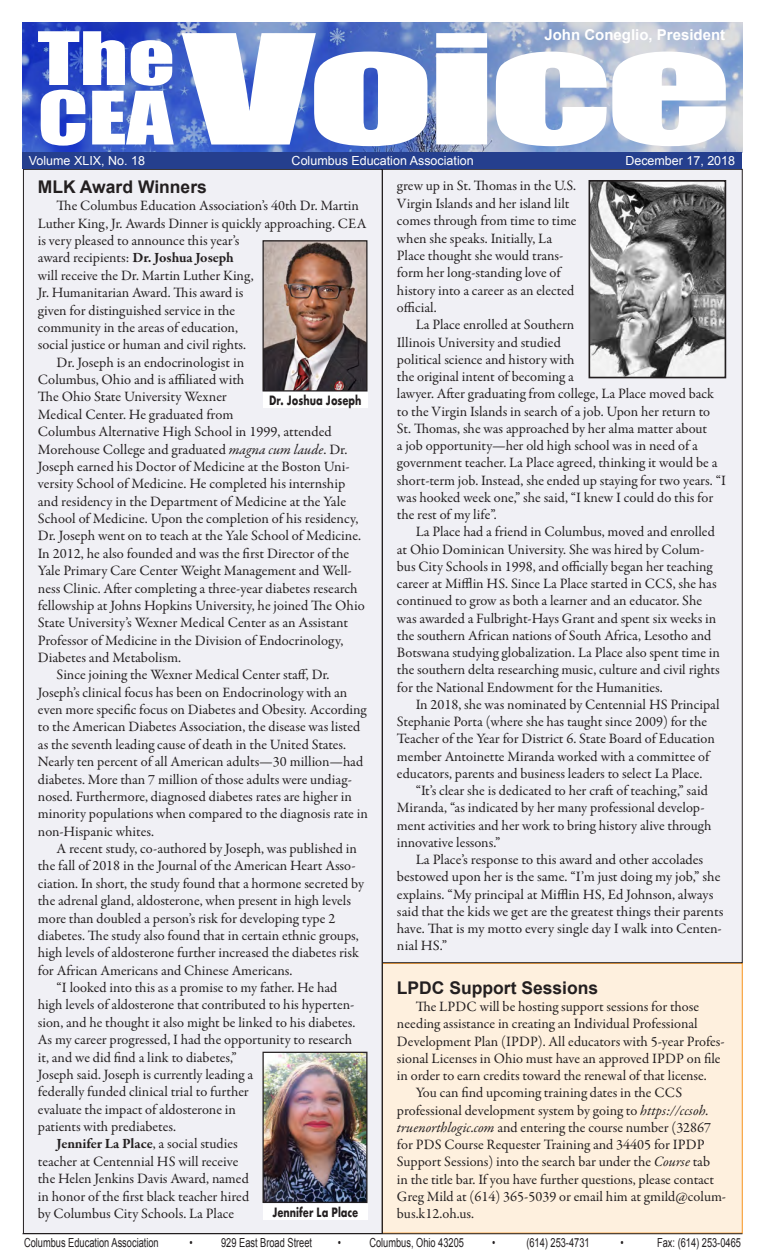
<style>
.page{position:relative;width:765px;height:1260px;background:#fff}
.page>*{position:absolute;margin:0;border:0;box-sizing:border-box;transform-origin:0 0}
.t1{font:68px "Impact";color:#fff;scale:1.35 1}
.t2{font:700 17.5px "Arial";color:#231f20}
.t3{font:700 15px "Arial";color:#fff}
.t4{font:14.38px/17.4px "Garamond Premr Pro";color:#231f20}
.t5{font:12.5px "Arial";color:#231f20;scale:.74 1}
.t6{font:12.5px "Arial";color:#fff}
.t7{font:700 12.5px "Futura";color:#231f20;scale:.76 1}
.s1{font-weight:700}
.s2{font-style:italic}
</style>
<div class="page">
<div style="left:382px;top:963px;width:361px;height:270px;background:#fef0de;border:1px solid #f7931d"></div>
<div style="left:382px;top:169px;width:360px;height:794px;background:#f0f0f5"></div>
<div style="left:23px;top:169px;width:359px;height:1064px;background:#f0f0f5"></div>
<img style="left:22px;top:22px;width:721px;height:131px">
<img style="left:592px;top:183px;width:131px;height:192px">
<div style="left:589px;top:180px;width:137px;height:198px;border:2px solid #231f20"></div>
<div style="left:22px;top:152px;width:720px;height:17px;background:#253f8e"></div>
<hr style="left:22px;top:1233px;width:720px;height:1px;background:#231f20">
<hr style="left:382px;top:169px;width:1px;height:1065px;background:#231f20">
<svg style="left:182px;top:33px;width:544px;height:113px"></svg>
<img style="left:264px;top:242px;width:101px;height:148px">
<div style="left:262px;top:240px;width:105px;height:152px;border:1px solid #231f20"></div>
<div style="left:263px;top:392px;width:105px;height:16px;background:#fff"></div>
<img style="left:264px;top:1054px;width:101px;height:147px">
<div style="left:262px;top:1052px;width:105px;height:151px;border:1px solid #231f20"></div>
<div style="left:263px;top:1204px;width:105px;height:15px;background:#fff"></div>
<p class="t1" style="left:38px;top:6px;width:103px">The</p>
<p class="t1" style="left:38px;top:65px;width:102px">CEA</p>
<p class="t3" style="left:544px;top:25px;width:182px">John Coneglio, President</p>
<p class="t6" style="left:29px;top:152px;width:118px">Volume XLIX, No. 18</p>
<p class="t6" style="left:292px;top:152px;width:184px">Columbus Education Association</p>
<p class="t6" style="left:625px;top:152px;width:111px">December 17, 2018</p>
<p class="t2" style="left:38px;top:175px;width:171px">MLK Award Winners</p>
<p class="t4" style="left:38px;top:197px;width:330px;text-indent:19px">The Columbus Education Association’s 40th Dr. Martin Luther King, Jr. Awards Dinner is quickly approaching. CEA is very pleased to announce this year’s<br>award recipients: <span class="s1">Dr. Joshua Joseph<br></span>will receive the Dr. Martin Luther King,<br>Jr. Humanitarian Award. This award is<br>given for distinguished service in the<br>community in the areas of education,<br>social justice or human and civil rights.</p>
<p class="t4" style="left:38px;top:354px;width:328px;text-indent:19px">Dr. Joseph is an endocrinologist in<br>Columbus, Ohio and is affiliated with<br>The Ohio State University Wexner<br>Medical Center. He graduated from<br>Columbus Alternative High School in 1999, attended Morehouse College and graduated <span class="s2">magna cum laude</span>. Dr.<br>Joseph earned his Doctor of Medicine at the Boston Uni&shy;versity School of Medicine. He completed his internship and residency in the Department of Medicine at the Yale School of Medicine. Upon the completion of his residency, Dr. Joseph went on to teach at the Yale School of Medicine.<br>In 2012, he also founded and was the first Director of the Yale Primary Care Center Weight Management and Well&shy;ness Clinic. After completing a three-year diabetes research fellowship at Johns Hopkins University, he joined The Ohio State University’s Wexner Medical Center as an Assistant Professor of Medicine in the Division of Endocrinology, Diabetes and Metabolism.</p>
<p class="t4" style="left:38px;top:666px;width:331px;text-indent:19px">Since joining the Wexner Medical Center staff, Dr.<br>Joseph’s clinical focus has been on Endocrinology with an even more specific focus on Diabetes and Obesity. According to the American Diabetes Association, the disease was listed as the seventh leading cause of death in the United States.<br>Nearly ten percent of all American adults—30 million—had diabetes. More than 7 million of those adults were undiag&shy;nosed. Furthermore, diagnosed diabetes rates are higher in minority populations when compared to the diagnosis rate in non-Hispanic whites.</p>
<p class="t4" style="left:38px;top:840px;width:328px;text-indent:19px">A recent study, co-authored by Joseph, was published in the fall of 2018 in the Journal of the American Heart Asso&shy;ciation. In short, the study found that a hormone secreted by the adrenal gland, aldosterone, when present in high levels more than doubled a person’s risk for developing type 2 diabetes. The study also found that in certain ethnic groups, high levels of aldosterone further increased the diabetes risk for African Americans and Chinese Americans.</p>
<p class="t4" style="left:38px;top:979px;width:319px;text-indent:19px">“I looked into this as a promise to my father. He had high levels of aldosterone that contributed to his hyperten&shy;sion, and he thought it also might be linked to his diabetes.<br>As my career progressed, I had the opportunity to research it, and we did find a link to diabetes,”<br>Joseph said. Joseph is currently leading a<br>federally funded clinical trial to further<br>evaluate the impact of aldosterone in<br>patients with prediabetes.</p>
<p class="t4" style="left:38px;top:1136px;width:213px;text-indent:19px"><span class="s1">Jennifer La Place</span>, a social studies teacher at Centennial HS will receive the Helen Jenkins Davis Award, named in honor of the first black teacher hired by Columbus City Schools. La Place</p>
<p class="t7" style="left:269px;top:392px;width:123px">Dr. Joshua Joseph</p>
<p class="t7" style="left:272px;top:1203px;width:115px">Jennifer La Place</p>
<p class="t4" style="left:397px;top:178px;width:181px">grew up in St. Thomas in the U.S.<br>Virgin Islands and her island lilt comes through from time to time when she speaks. Initially, La<br>Place thought she would trans&shy;form her long-standing love of history into a career as an elected official.</p>
<p class="t4" style="left:397px;top:316px;width:330px;text-indent:19px">La Place enrolled at Southern<br>Illinois University and studied<br>political science and history with<br>the original intent of becoming a<br>lawyer. After graduating from college, La Place moved back to the Virgin Islands in search of a job. Upon her return to St. Thomas, she was approached by her alma matter about<br>a job opportunity—her old high school was in need of a government teacher. La Place agreed, thinking it would be a short-term job. Instead, she ended up staying for two years. “I was hooked week one,” she said, “I knew I could do this for the rest of my life”.</p>
<p class="t4" style="left:397px;top:523px;width:325px;text-indent:19px">La Place had a friend in Columbus, moved and enrolled at Ohio Dominican University. She was hired by Colum&shy;bus City Schools in 1998, and officially began her teaching career at Mifflin HS. Since La Place started in CCS, she has continued to grow as both a learner and an educator. She was awarded a Fulbright-Hays Grant and spent six weeks in the southern African nations of South Africa, Lesotho and Botswana studying globalization. La Place also spent time in the southern delta researching music, culture and civil rights for the National Endowment for the Humanities.</p>
<p class="t4" style="left:397px;top:696px;width:324px;text-indent:19px">In 2018, she was nominated by Centennial HS Principal Stephanie Porta (where she has taught since 2009) for the Teacher of the Year for District 6. State Board of Education member Antoinette Miranda worked with a committee of educators, parents and business leaders to select La Place.</p>
<p class="t4" style="left:397px;top:782px;width:316px;text-indent:19px">“It’s clear she is dedicated to her craft of teaching,” said Miranda, “as indicated by her many professional develop&shy;ment activities and her work to bring history alive through innovative lessons.”</p>
<p class="t4" style="left:397px;top:851px;width:328px;text-indent:19px">La Place’s response to this award and other accolades bestowed upon her is the same. “I’m just doing my job,” she explains. “My principal at Mifflin HS, Ed Johnson, always said that the kids we get are the greatest things their parents have. That is my motto every single day I walk into Centen&shy;nial HS.”</p>
<p class="t2" style="left:397px;top:976px;width:203px">LPDC Support Sessions</p>
<p class="t4" style="left:397px;top:998px;width:329px;text-indent:19px">The LPDC will be hosting support sessions for those needing assistance in creating an Individual Professional Development Plan (IPDP). All educators with 5-year Profes&shy;sional Licenses in Ohio must have an approved IPDP on file in order to earn credits toward the renewal of that license.</p>
<p class="t4" style="left:397px;top:1084px;width:331px;text-indent:19px">You can find upcoming training dates in the CCS professional development system by going to <span class="s2">https://ccsoh. truenorthlogic.com</span> and entering the course number (32867 for PDS Course Requester Training and 34405 for IPDP Support Sessions) into the search bar under the <span class="s2">Course</span> tab<br>in the title bar. If you have further questions, please contact Greg Mild at (614) 365-5039 or email him at gmild@colum&shy;bus.k12.oh.us.</p>
<p class="t5" style="left:24px;top:1234px;width:184px">Columbus Education Association</p>
<p class="t5" style="left:190px;top:1234px;width:167px">• 929 East Broad Street</p>
<p class="t5" style="left:338px;top:1234px;width:172px">• Columbus, Ohio 43205</p>
<p class="t5" style="left:492px;top:1234px;width:6px">•</p>
<p class="t5" style="left:526px;top:1234px;width:87px">(614) 253-4731</p>
<p class="t5" style="left:621px;top:1234px;width:6px">•</p>
<p class="t5" style="left:657px;top:1234px;width:115px">Fax: (614) 253-0465</p>
</div>
